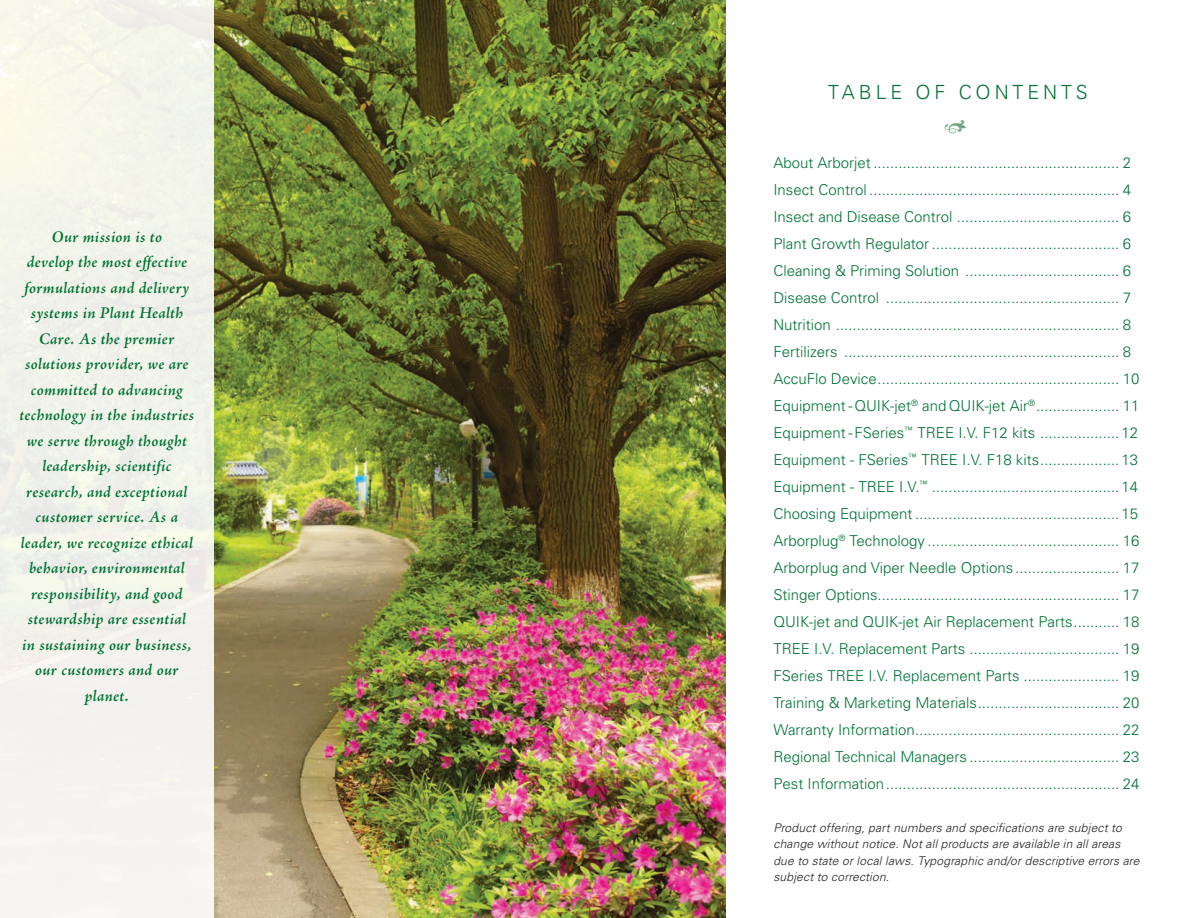
<style>
.page{position:relative;width:1188px;height:918px;background:#fff}
.page>*{position:absolute;margin:0;border:0;box-sizing:border-box;transform-origin:0 0}
.t1{font:300 19.5px "Univers";letter-spacing:.2em;color:#007236}
.t2{font:italic 600 16.5px/25.5px "Adobe Jenson Pro";letter-spacing:.015em;color:#007236;text-align:center}
.t3{font:300 15px/27px "Univers";color:#007236}
.t4{font:italic 300 12px/16.5px "Univers";letter-spacing:.02em;color:#231f20}
</style>
<div class="page">
<img style="left:214px;top:0;width:511px;height:918px">
<div style="left:0;top:0;width:214px;height:918px;background:#f3f3eb"></div>
<p class="t2" style="left:19px;top:225px;width:176px">Our mission is to<br>develop the most effective formulations and delivery systems in Plant Health<br>Care. As the premier solutions provider, we are committed to advancing technology in the industries we serve through thought leadership, scientific research, and exceptional customer service. As a leader, we recognize ethical behavior, environmental responsibility, and good stewardship are essential in sustaining our business, our customers and our planet.</p>
<h1 class="t1" style="left:828px;top:80px;width:261px">TABLE OF CONTENTS</h1>
<p class="t3" style="left:773px;top:149px;width:368px">About Arborjet ........................................................... 2<br>Insect Control ............................................................ 4<br>Insect and Disease Control ....................................... 6<br>Plant Growth Regulator ............................................. 6<br>Cleaning &amp; Priming Solution ..................................... 6<br>Disease Control ........................................................ 7<br>Nutrition .................................................................... 8<br>Fertilizers .................................................................. 8<br>AccuFlo Device.......................................................... 10<br>Equipment - QUIK-jet<sup>®</sup> and QUIK-jet Air<sup>®</sup>.................... 11<br>Equipment - FSeries<sup>™</sup> TREE I.V. F12 kits ...................12<br>Equipment - FSeries<sup>™</sup> TREE I.V. F18 kits...................13<br>Equipment - TREE I.V.<sup>™</sup> .............................................14<br>Choosing Equipment .................................................15<br>Arborplug<sup>®</sup> Technology .............................................. 16<br>Arborplug and Viper Needle Options ......................... 17<br>Stinger Options.......................................................... 17<br>QUIK-jet and QUIK-jet Air Replacement Parts........... 18<br>TREE I.V. Replacement Parts .................................... 19<br>FSeries TREE I.V. Replacement Parts ....................... 19<br>Training &amp; Marketing Materials.................................. 20<br>Warranty Information................................................. 22<br>Regional Technical Managers .................................... 23<br>Pest Information........................................................ 24</p>
<p class="t4" style="left:773px;top:819px;width:368px">Product offering, part numbers and specifications are subject to change without notice. Not all products are available in all areas due to state or local laws. Typographic and/or descriptive errors are subject to correction.</p>
</div>
